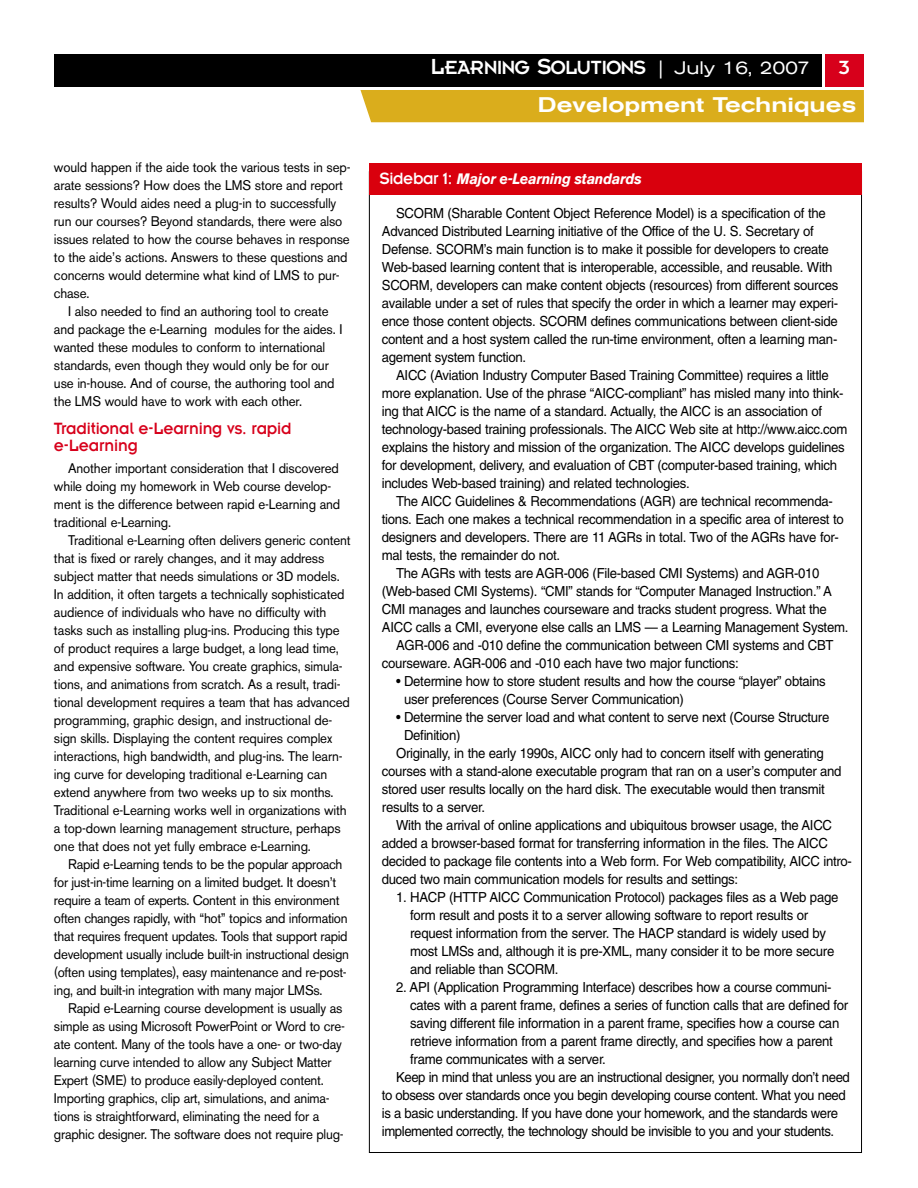
<style>
.page{position:relative;width:918px;height:1188px;background:#fff}
.page>*{position:absolute;margin:0;border:0;box-sizing:border-box;transform-origin:0 0}
.t1{font:21px "Insignia";letter-spacing:-.055em;color:#fff}
.t2{font:500 expanded 21px "Akzidenz Grotesk BE";color:#fff}
.t3{font:18px/16.5px "Insignia";letter-spacing:-.01em;color:#d7001b;scale:.95 1}
.t4{font:italic 700 15px "Akzidenz Grotesk BE";letter-spacing:-.025em;color:#fff;scale:.95 1}
.t5{font:13.8px/18px "Helvetica";letter-spacing:-.02em;color:#000;scale:.95 1}
.t6{font:13.8px/18px "Akzidenz Grotesk BE";letter-spacing:-.01em;color:#000;scale:.95 1}
.s1{font-size:24px}
.s2{font-family:"Akzidenz Grotesk BE";font-size:18px}
.s3{font-family:"Akzidenz Grotesk BE";font-stretch:expanded;font-size:18px}
.s4{font-family:"Insignia";font-weight:400;font-style:normal;font-size:18px}
</style>
<div class="page">
<div style="left:54px;top:54px;width:767px;height:32px;background:#000"></div>
<div style="left:826px;top:54px;width:38px;height:32px;background:#d7001b"></div>
<div style="left:360px;top:90px;width:504px;height:32px;background:#daad1c"></div>
<div style="left:369px;top:164px;width:493px;height:31px;background:#d9000d"></div>
<p class="t6" style="left:54px;top:159px;width:314px">would happen if the aide took the various tests in sep-</p>
<p class="t6" style="left:54px;top:177px;width:306px">arate sessions? How does the LMS store and report</p>
<p class="t6" style="left:54px;top:195px;width:299px">results? Would aides need a plug-in to successfully</p>
<p class="t6" style="left:54px;top:213px;width:305px">run our courses? Beyond standards, there were also</p>
<p class="t6" style="left:54px;top:231px;width:313px">issues related to how the course behaves in response</p>
<p class="t6" style="left:54px;top:249px;width:311px">to the aide’s actions. Answers to these questions and</p>
<p class="t6" style="left:54px;top:267px;width:302px">concerns would determine what kind of LMS to pur-</p>
<p class="t6" style="left:54px;top:285px;width:39px">chase.</p>
<p class="t6" style="left:68px;top:303px;width:276px">I also needed to find an authoring tool to create</p>
<p class="t6" style="left:54px;top:321px;width:305px">and package the e-Learning modules for the aides. I</p>
<p class="t6" style="left:54px;top:339px;width:287px">wanted these modules to conform to international</p>
<p class="t6" style="left:54px;top:357px;width:291px">standards, even though they would only be for our</p>
<p class="t6" style="left:54px;top:375px;width:297px">use in-house. And of course, the authoring tool and</p>
<p class="t6" style="left:54px;top:393px;width:263px">the LMS would have to work with each other.</p>
<h2 class="t3" style="left:54px;top:422px;width:252px">Traditional e-Learning vs. rapid e-Learning</h2>
<p class="t6" style="left:54px;top:461px;width:303px;text-indent:14px">Another important consideration that I discovered while doing my homework in Web course develop&shy;ment is the difference between rapid e-Learning and traditional e-Learning.</p>
<p class="t6" style="left:54px;top:533px;width:314px;text-indent:14px">Traditional e-Learning often delivers generic content that is fixed or rarely changes, and it may address subject matter that needs simulations or 3D models.<br>In addition, it often targets a technically sophisticated audience of individuals who have no difficulty with tasks such as installing plug-ins. Producing this type of product requires a large budget, a long lead time, and expensive software. You create graphics, simula&shy;tions, and animations from scratch. As a result, tradi&shy;tional development requires a team that has advanced programming, graphic design, and instructional de&shy;sign skills. Displaying the content requires complex interactions, high bandwidth, and plug-ins. The learn&shy;ing curve for developing traditional e-Learning can extend anywhere from two weeks up to six months.<br>Traditional e-Learning works well in organizations with a top-down learning management structure, perhaps one that does not yet fully embrace e-Learning.</p>
<p class="t6" style="left:54px;top:857px;width:312px;text-indent:14px">Rapid e-Learning tends to be the popular approach for just-in-time learning on a limited budget. It doesn’t require a team of experts. Content in this environment often changes rapidly, with “hot” topics and information that requires frequent updates. Tools that support rapid development usually include built-in instructional design (often using templates), easy maintenance and re-post&shy;ing, and built-in integration with many major LMSs.</p>
<p class="t6" style="left:54px;top:1001px;width:308px;text-indent:14px">Rapid e-Learning course development is usually as simple as using Microsoft PowerPoint or Word to cre&shy;ate content. Many of the tools have a one- or two-day learning curve intended to allow any Subject Matter Expert (SME) to produce easily-deployed content.<br>Importing graphics, clip art, simulations, and anima&shy;tions is straightforward, eliminating the need for a graphic designer. The software does not require plug-</p>
<h1 class="t1" style="left:430px;top:60px;width:381px"><span class="s1">L</span>EARNING <span class="s1">S</span>OLUTIONS <span class="s2">|</span> <span class="s3">July 16, 2007</span></h1>
<h1 class="t1" style="left:839px;top:61px;width:13px">3</h1>
<h1 class="t2" style="left:538px;top:97px;width:320px">Development Techniques</h1>
<p class="t4" style="left:379px;top:172px;width:278px"><span class="s4">Sidebar 1:</span> Major e-Learning standards</p>
<p class="t5" style="left:382px;top:206px;width:482px;text-indent:14px">SCORM (Sharable Content Object Reference Model) is a specification of the Advanced Distributed Learning initiative of the Office of the U. S. Secretary of Defense. SCORM’s main function is to make it possible for developers to create Web-based learning content that is interoperable, accessible, and reusable. With SCORM, developers can make content objects (resources) from different sources available under a set of rules that specify the order in which a learner may experi&shy;ence those content objects. SCORM defines communications between client-side content and a host system called the run-time environment, often a learning man&shy;agement system function.</p>
<p class="t5" style="left:382px;top:368px;width:492px;text-indent:14px">AICC (Aviation Industry Computer Based Training Committee) requires a little more explanation. Use of the phrase “AICC-compliant” has misled many into think&shy;ing that AICC is the name of a standard. Actually, the AICC is an association of technology-based training professionals. The AICC Web site at http://www.aicc.com explains the history and mission of the organization. The AICC develops guidelines for development, delivery, and evaluation of CBT (computer-based training, which includes Web-based training) and related technologies.</p>
<p class="t5" style="left:396px;top:494px;width:461px">The AICC Guidelines &amp; Recommendations (AGR) are technical recommenda-</p>
<p class="t5" style="left:382px;top:512px;width:488px">tions. Each one makes a technical recommendation in a specific area of interest to</p>
<p class="t5" style="left:382px;top:530px;width:483px">designers and developers. There are 11 AGRs in total. Two of the AGRs have for-</p>
<p class="t5" style="left:382px;top:548px;width:189px">mal tests, the remainder do not.</p>
<p class="t5" style="left:396px;top:566px;width:447px">The AGRs with tests are AGR-006 (File-based CMI Systems) and AGR-010</p>
<p class="t5" style="left:382px;top:584px;width:475px">(Web-based CMI Systems). “CMI” stands for “Computer Managed Instruction.” A</p>
<p class="t5" style="left:382px;top:602px;width:470px">CMI manages and launches courseware and tracks student progress. What the</p>
<p class="t5" style="left:382px;top:620px;width:493px">AICC calls a CMI, everyone else calls an LMS — a Learning Management System.</p>
<p class="t5" style="left:396px;top:638px;width:462px">AGR-006 and -010 define the communication between CMI systems and CBT</p>
<p class="t5" style="left:382px;top:656px;width:377px">courseware. AGR-006 and -010 each have two major functions:</p>
<p class="t5" style="left:404px;top:674px;width:445px;text-indent:-8px">• Determine how to store student results and how the course “player” obtains user preferences (Course Server Communication)</p>
<p class="t5" style="left:396px;top:710px;width:458px">• Determine the server load and what content to serve next (Course Structure</p>
<p class="t5" style="left:404px;top:728px;width:61px">Definition)</p>
<p class="t5" style="left:396px;top:746px;width:452px">Originally, in the early 1990s, AICC only had to concern itself with generating</p>
<p class="t5" style="left:382px;top:764px;width:485px">courses with a stand-alone executable program that ran on a user’s computer and</p>
<p class="t5" style="left:382px;top:782px;width:468px">stored user results locally on the hard disk. The executable would then transmit</p>
<p class="t5" style="left:382px;top:800px;width:110px">results to a server.</p>
<p class="t5" style="left:396px;top:818px;width:460px">With the arrival of online applications and ubiquitous browser usage, the AICC</p>
<p class="t5" style="left:382px;top:836px;width:471px">added a browser-based format for transferring information in the files. The AICC</p>
<p class="t5" style="left:382px;top:854px;width:496px">decided to package file contents into a Web form. For Web compatibility, AICC intro-</p>
<p class="t5" style="left:382px;top:872px;width:376px">duced two main communication models for results and settings:</p>
<p class="t5" style="left:410px;top:890px;width:452px;text-indent:-14px">1. HACP (HTTP AICC Communication Protocol) packages files as a Web page form result and posts it to a server allowing software to report results or request information from the server. The HACP standard is widely used by most LMSs and, although it is pre-XML, many consider it to be more secure and reliable than SCORM.</p>
<p class="t5" style="left:396px;top:980px;width:460px">2. API (Application Programming Interface) describes how a course communi-</p>
<p class="t5" style="left:410px;top:998px;width:463px">cates with a parent frame, defines a series of function calls that are defined for</p>
<p class="t5" style="left:410px;top:1016px;width:453px">saving different file information in a parent frame, specifies how a course can</p>
<p class="t5" style="left:410px;top:1034px;width:447px">retrieve information from a parent frame directly, and specifies how a parent</p>
<p class="t5" style="left:410px;top:1052px;width:207px">frame communicates with a server.</p>
<p class="t5" style="left:396px;top:1070px;width:479px">Keep in mind that unless you are an instructional designer, you normally don’t need</p>
<p class="t5" style="left:382px;top:1088px;width:490px">to obsess over standards once you begin developing course content. What you need</p>
<p class="t5" style="left:382px;top:1106px;width:482px">is a basic understanding. If you have done your homework, and the standards were</p>
<p class="t5" style="left:382px;top:1124px;width:478px">implemented correctly, the technology should be invisible to you and your students.</p>
</div>
